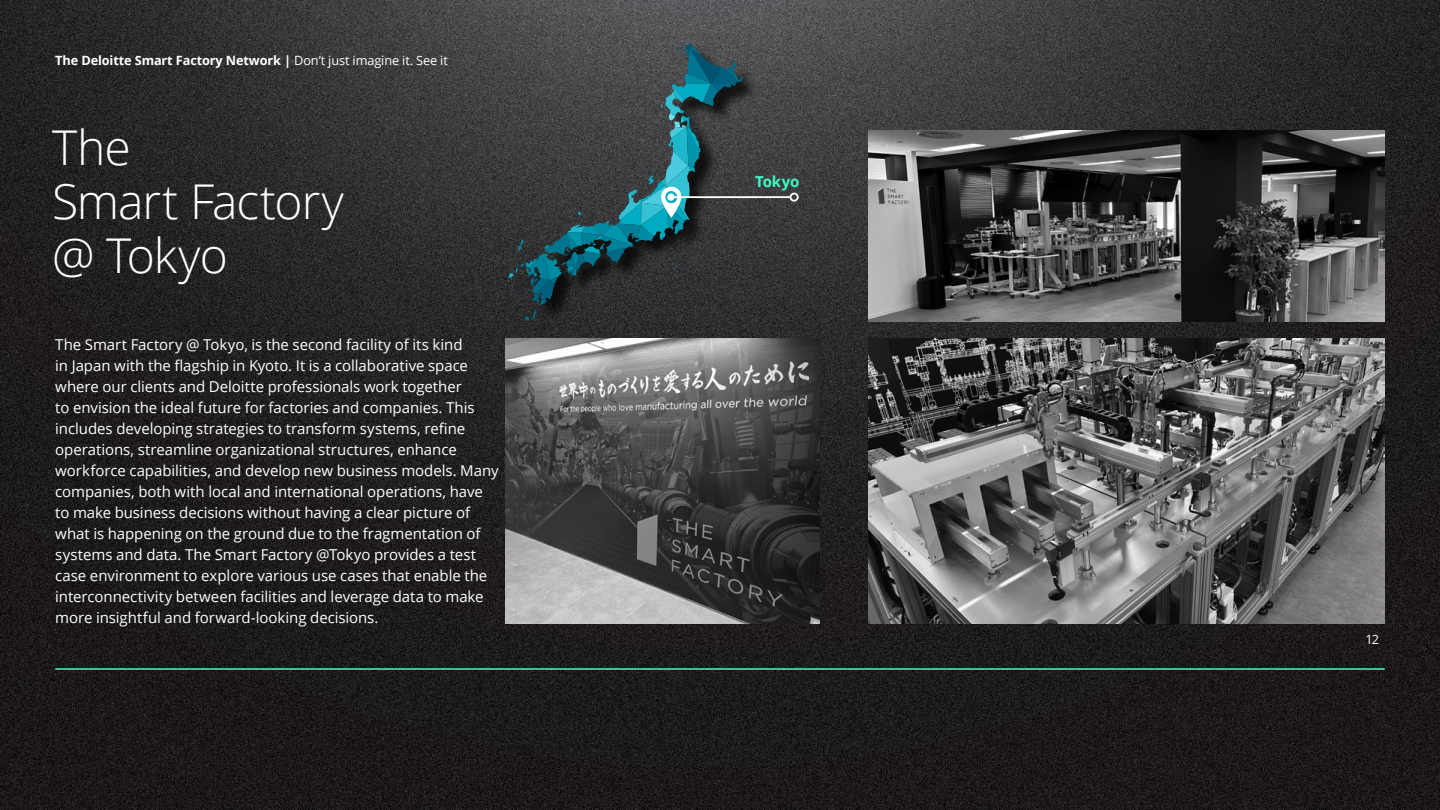
<style>
.page{position:relative;width:1440px;height:810px;background:#fff}
.page>*{position:absolute;margin:0;border:0;box-sizing:border-box;transform-origin:0 0}
.t1{font:300 48px/54px "Open Sans";letter-spacing:-.02em;color:#fff}
.t2{font:15px/21px "Open Sans";letter-spacing:-.005em;color:#fff}
.t3{font:700 15px "Open Sans";letter-spacing:-.01em;color:#3efac5}
.t4{font:700 12.75px "Open Sans";letter-spacing:-.01em;color:#fff}
.t5{font:12.75px "Open Sans";color:#fff}
.s1{font-weight:400}
</style>
<div class="page">
<img style="left:0;top:0;width:1440px;height:810px">
<img style="left:869px;top:130px;width:516px;height:191px">
<img style="left:506px;top:339px;width:314px;height:284px">
<img style="left:869px;top:339px;width:516px;height:284px">
<hr style="left:55px;top:668px;width:1330px;height:2px;background:#3efac5">
<div style="left:511px;top:46px;width:250px;height:293px;background:#000;opacity:.75"></div>
<hr style="left:671px;top:196px;width:120px;height:2px;background:#fff">
<div style="left:790px;top:193px;width:9px;height:9px;border:2px solid #fff;border-radius:50%"></div>
<svg style="left:508px;top:43px;width:235px;height:277px;background:#34474c"></svg>
<p class="t4" style="left:55px;top:51px;width:394px">The Deloitte Smart Factory Network | <span class="s1">Don’t just imagine it. See it</span></p>
<h1 class="t1" style="left:52px;top:119px;width:293px">The<br>Smart Factory @ Tokyo</h1>
<p class="t2" style="left:55px;top:334px;width:445px">The Smart Factory @ Tokyo, is the second facility of its kind<br>in Japan with the flagship in Kyoto. It is a collaborative space where our clients and Deloitte professionals work together<br>to envision the ideal future for factories and companies. This includes developing strategies to transform systems, refine operations, streamline organizational structures, enhance workforce capabilities, and develop new business models. Many companies, both with local and international operations, have to make business decisions without having a clear picture of what is happening on the ground due to the fragmentation of systems and data. The Smart Factory @Tokyo provides a test case environment to explore various use cases that enable the interconnectivity between facilities and leverage data to make more insightful and forward-looking decisions.</p>
<p class="t3" style="left:755px;top:171px;width:46px">Tokyo</p>
<p class="t5" style="left:1365px;top:631px;width:15px">12</p>
</div>
